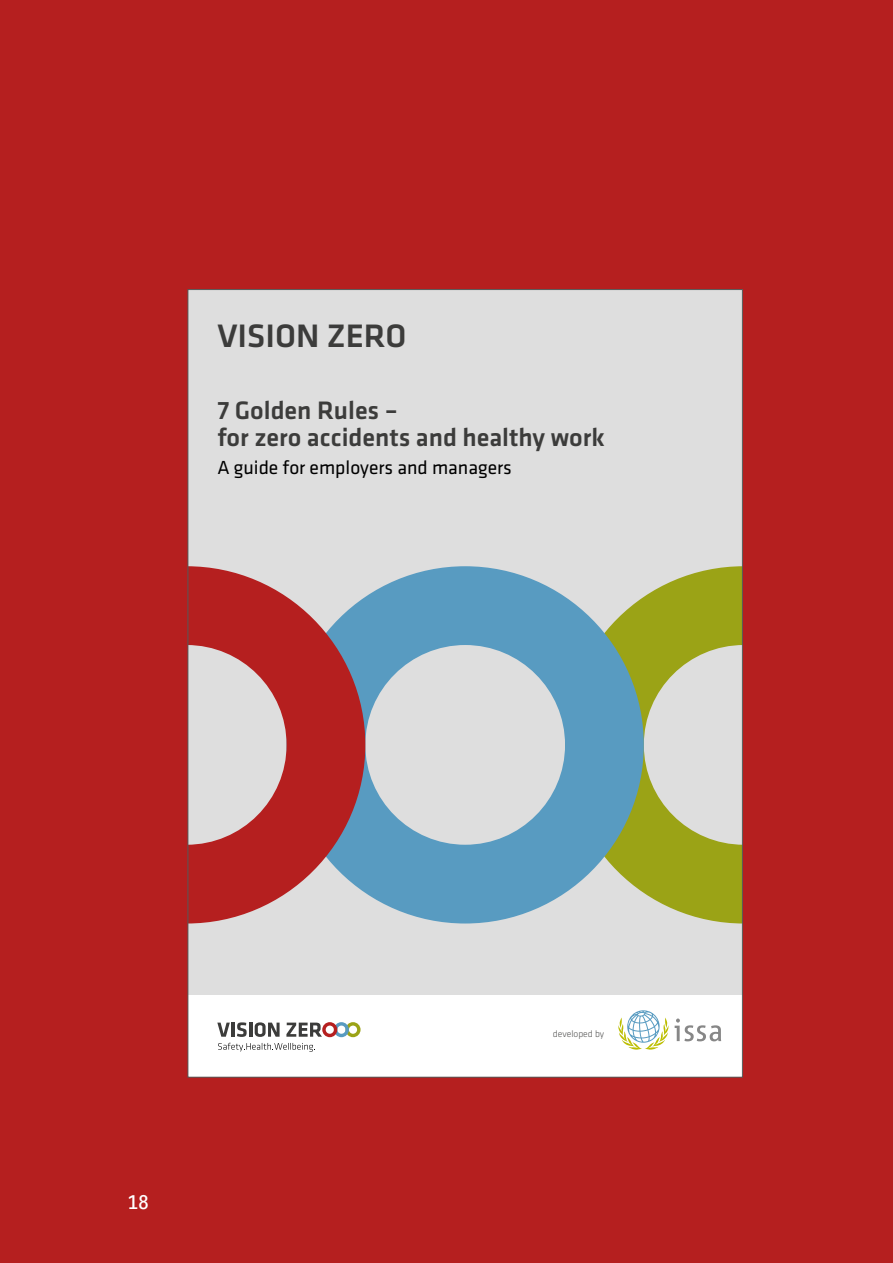
<style>
.page{position:relative;width:893px;height:1263px;background:#b51f1f}
.page>*{position:absolute;margin:0;border:0;box-sizing:border-box;transform-origin:0 0}
.t1{font:500 33.75px "Klavika";color:#3c3c3b}
.t2{font:500 26.25px/26.2px "Klavika";color:#3c3c3b}
.t3{font:21px "Vialog LT Com";color:#fff}
.t4{font:19.65px "Klavika";color:#000}
.t5{font:300 9.75px "Klavika";color:#575756}
</style>
<div class="page">
<div style="left:188px;top:290px;width:554px;height:787px;background:#fff"></div>
<svg style="left:618px;top:1010px;width:51px;height:40px"></svg>
<svg style="left:675px;top:1018px;width:46px;height:23px"></svg>
<svg style="left:217px;top:1022px;width:13px;height:15px"></svg>
<hr style="left:231px;top:1022px;width:3px;height:15px;background:#3c3c3b">
<svg style="left:237px;top:1022px;width:10px;height:15px"></svg>
<hr style="left:249px;top:1022px;width:3px;height:15px;background:#3c3c3b">
<svg style="left:255px;top:1022px;width:25px;height:15px"></svg>
<svg style="left:286px;top:1022px;width:75px;height:15px"></svg>
<svg style="left:218px;top:1043px;width:97px;height:9px"></svg>
<div style="left:188px;top:290px;width:554px;height:705px;background:#dedede"></div>
<svg style="left:644px;top:566px;width:97px;height:357px;fill:#9ba316"></svg>
<svg style="left:365px;top:566px;width:279px;height:357px;fill:#589bc1"></svg>
<svg style="left:190px;top:566px;width:175px;height:357px;fill:#b51f1f"></svg>
<p class="t1" style="left:217px;top:313px;width:190px">VISION ZERO</p>
<p class="t2" style="left:217px;top:397px;width:389px">7 Golden Rules –<br>for zero accidents and healthy work</p>
<p class="t4" style="left:217px;top:455px;width:296px">A guide for employers and managers</p>
<p class="t3" style="left:128px;top:1190px;width:23px">18</p>
<p class="t5" style="left:553px;top:1027px;width:53px">developed by</p>
</div>
